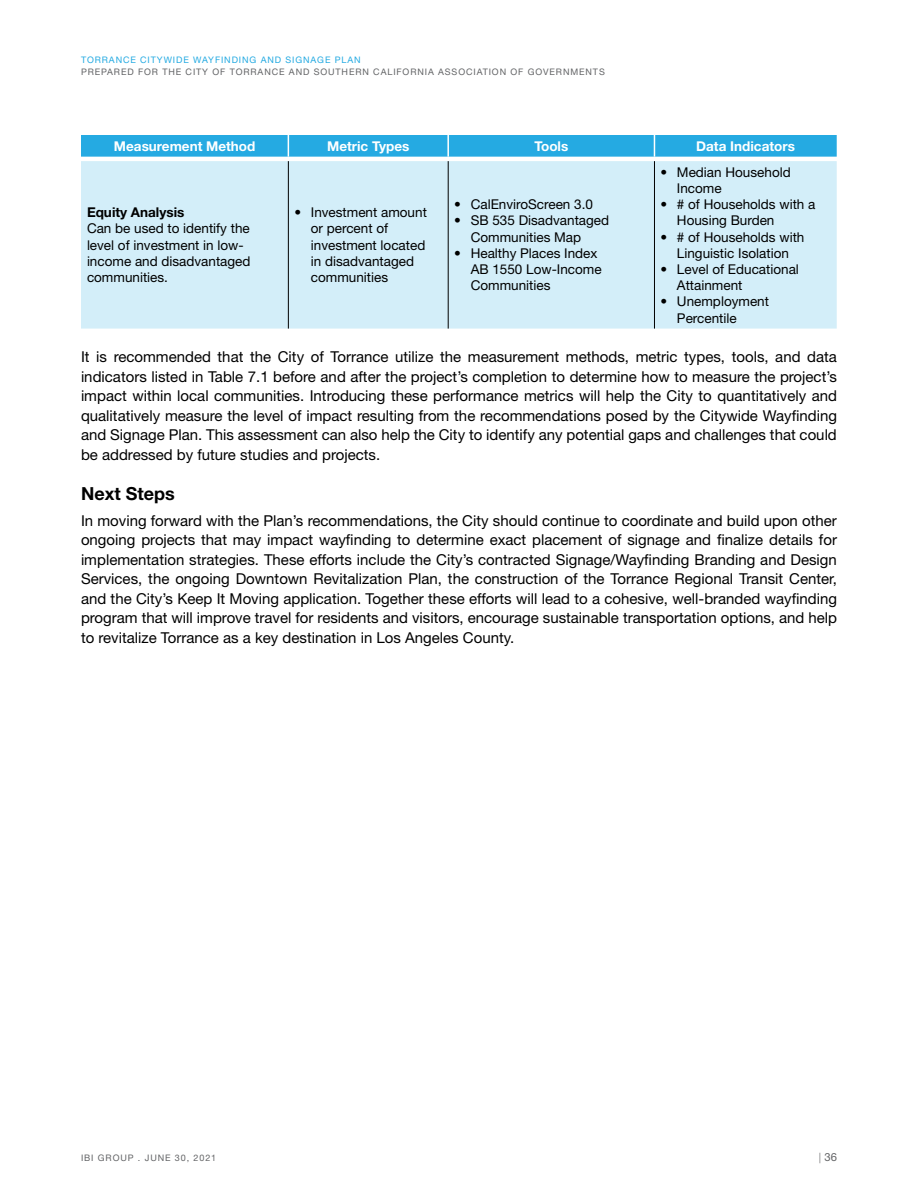
<style>
.page{position:relative;width:918px;height:1188px;background:#fff}
.page>*{position:absolute;margin:0;border:0;box-sizing:border-box;transform-origin:0 0}
.t1{font:700 18px "Helvetica Neue LT Std";color:#000}
.t2{font:15px/19.5px "Helvetica Neue LT Std";color:#000;text-align:justify}
.t3{font:13.5px/16.2px "Helvetica Neue LT Std";color:#000}
.t4{font:700 13.5px "Helvetica Neue LT Std";color:#fff}
.t5{font:700 13.5px "Helvetica Neue LT Std";color:#000}
.t6{font:11.25px "Helvetica Neue LT Std";color:#636466}
.t7{font:9px "Helvetica Neue LT Std";letter-spacing:.1em;color:#636466}
.t8{font:9px "Helvetica Neue LT Std";letter-spacing:.1em;color:#25aae2}
.s1{font-weight:300;font-size:10.5px}
</style>
<div class="page">
<div style="left:81px;top:161px;width:756px;height:168px;background:#d3eef9"></div>
<hr style="left:288px;top:161px;width:1px;height:168px;background:#000">
<hr style="left:448px;top:161px;width:1px;height:168px;background:#000">
<hr style="left:654px;top:161px;width:1px;height:168px;background:#000">
<div style="left:81px;top:135px;width:756px;height:22px;background:#25aae2"></div>
<p class="t8" style="left:81px;top:55px;width:281px">TORRANCE CITYWIDE WAYFINDING AND SIGNAGE PLAN</p>
<p class="t7" style="left:81px;top:67px;width:525px">PREPARED FOR THE CITY OF TORRANCE AND SOUTHERN CALIFORNIA ASSOCIATION OF GOVERNMENTS</p>
<p class="t4" style="left:114px;top:137px;width:143px">Measurement Method</p>
<p class="t4" style="left:327px;top:137px;width:84px">Metric Types</p>
<p class="t4" style="left:534px;top:137px;width:35px">Tools</p>
<p class="t4" style="left:696px;top:137px;width:100px">Data Indicators</p>
<p class="t3" style="left:677px;top:164px;width:115px;text-indent:-16px">• Median Household<br>Income</p>
<p class="t3" style="left:677px;top:196px;width:140px;text-indent:-16px">• # of Households with a<br>Housing Burden</p>
<p class="t3" style="left:660px;top:228px;width:146px;text-align:center">• # of Households with<br>Linguistic Isolation</p>
<p class="t3" style="left:677px;top:261px;width:124px;text-indent:-16px">• Level of Educational<br>Attainment</p>
<p class="t3" style="left:677px;top:293px;width:94px;text-indent:-16px">• Unemployment<br>Percentile</p>
<p class="t2" style="left:81px;top:347px;width:758px">It is recommended that the City of Torrance utilize the measurement methods, metric types, tools, and data indicators listed in Table 7.1 before and after the project’s completion to determine how to measure the project’s impact within local communities. Introducing these performance metrics will help the City to quantitatively and qualitatively measure the level of impact resulting from the recommendations posed by the Citywide Wayfinding and Signage Plan. This assessment can also help the City to identify any potential gaps and challenges that could be addressed by future studies and projects.</p>
<p class="t1" style="left:81px;top:482px;width:95px">Next Steps</p>
<p class="t2" style="left:81px;top:511px;width:758px">In moving forward with the Plan’s recommendations, the City should continue to coordinate and build upon other ongoing projects that may impact wayfinding to determine exact placement of signage and finalize details for implementation strategies. These efforts include the City’s contracted Signage/Wayfinding Branding and Design Services, the ongoing Downtown Revitalization Plan, the construction of the Torrance Regional Transit Center, and the City’s Keep It Moving application. Together these efforts will lead to a cohesive, well-branded wayfinding program that will improve travel for residents and visitors, encourage sustainable transportation options, and help to revitalize Torrance as a key destination in Los Angeles County.</p>
<p class="t3" style="left:454px;top:196px;width:140px">• CalEnviroScreen 3.0</p>
<p class="t3" style="left:471px;top:212px;width:140px;text-indent:-16px">• SB 535 Disadvantaged<br>Communities Map</p>
<p class="t3" style="left:471px;top:245px;width:133px;text-indent:-16px">• Healthy Places Index<br>AB 1550 Low-Income<br>Communities</p>
<p class="t5" style="left:87px;top:204px;width:99px">Equity Analysis</p>
<p class="t3" style="left:87px;top:220px;width:165px">Can be used to identify the level of investment in low&shy;income and disadvantaged communities.</p>
<p class="t3" style="left:311px;top:204px;width:118px;text-indent:-16px">• Investment amount or percent of investment located in disadvantaged communities</p>
<p class="t7" style="left:81px;top:1152px;width:137px">IBI GROUP . JUNE 30, 2021</p>
<p class="t6" style="left:819px;top:1150px;width:20px"><span class="s1">|</span> 36</p>
</div>
